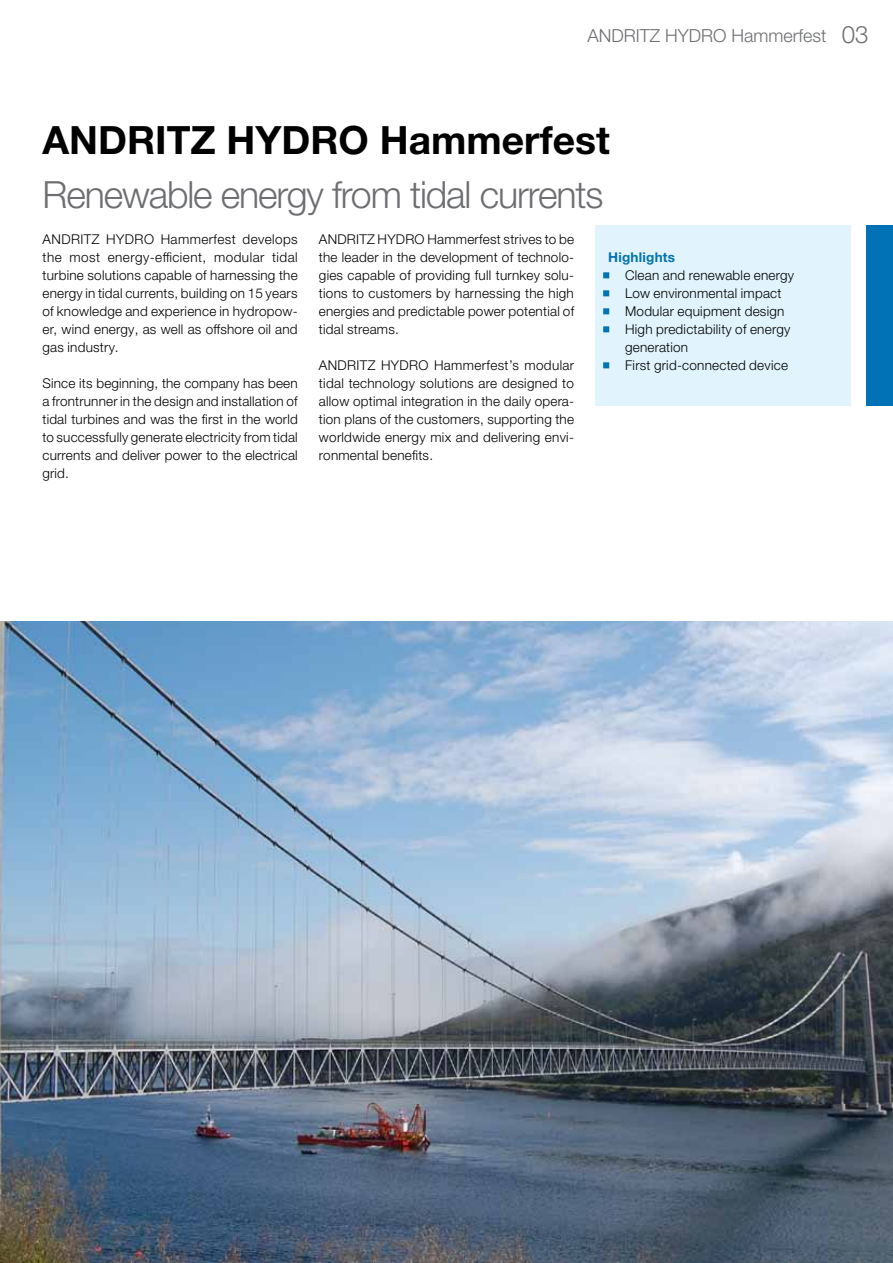
<style>
.page{position:relative;width:893px;height:1263px;background:#fff}
.page>*{position:absolute;margin:0;border:0;box-sizing:border-box;transform-origin:0 0}
.t1{font:700 39px "Helvetica Neue LTW1 G";color:#000}
.t2{font:300 37.5px "Helvetica Neue LTW1 G";letter-spacing:-.03em;color:#6d6e71}
.t3{font:300 18px "Helvetica Neue LTW1 G";color:#6d6e71}
.t4{font:300 13.5px/18px "Helvetica Neue LTW1 G";letter-spacing:.02em;color:#000;text-align:justify}
.t5{font:700 13.5px "Helvetica Neue LTW1 G";letter-spacing:.02em;color:#0072b5}
.s1{font-size:24px}
.s2{font-family:"Arial";font-weight:400;color:#0072b5}
</style>
<div class="page">
<div style="left:866px;top:226px;width:27px;height:180px;background:#0072b5"></div>
<img style="left:0;top:622px;width:893px;height:641px">
<div style="left:595px;top:226px;width:255px;height:180px;background:#e1f4fd"></div>
<svg style="left:603px;top:272px;width:6px;height:6px"></svg>
<svg style="left:603px;top:290px;width:6px;height:6px"></svg>
<svg style="left:603px;top:308px;width:6px;height:6px"></svg>
<svg style="left:603px;top:326px;width:6px;height:6px"></svg>
<svg style="left:603px;top:362px;width:6px;height:6px"></svg>
<h3 class="t3" style="left:587px;top:25px;width:283px">ANDRITZ HYDRO Hammerfest <span class="s1">03</span></h3>
<h1 class="t1" style="left:43px;top:116px;width:569px">ANDRITZ HYDRO Hammerfest</h1>
<h2 class="t2" style="left:43px;top:172px;width:562px">Renewable energy from tidal currents</h2>
<p class="t5" style="left:608px;top:249px;width:69px">Highlights</p>
<p class="t4" style="left:604px;top:266px;width:192px"><span class="s2">▪</span> Clean and renewable energy</p>
<p class="t4" style="left:604px;top:284px;width:179px"><span class="s2">▪</span> Low environmental impact</p>
<p class="t4" style="left:604px;top:302px;width:182px"><span class="s2">▪</span> Modular equipment design</p>
<p class="t4" style="left:625px;top:320px;width:167px;text-indent:-21px"><span class="s2">▪</span> High predictability of energy generation</p>
<p class="t4" style="left:604px;top:356px;width:186px"><span class="s2">▪</span> First grid-connected device</p>
<p class="t4" style="left:319px;top:230px;width:257px">ANDRITZ HYDRO Hammerfest strives to be the leader in the development of technolo&shy;gies capable of providing full turnkey solu&shy;tions to customers by harnessing the high energies and predictable power potential of tidal streams.</p>
<p class="t4" style="left:319px;top:356px;width:257px">ANDRITZ HYDRO Hammerfest’s modular tidal technology solutions are designed to allow optimal integration in the daily opera&shy;tion plans of the customers, supporting the worldwide energy mix and delivering envi&shy;ronmental benefits.</p>
<p class="t4" style="left:43px;top:230px;width:257px">ANDRITZ HYDRO Hammerfest develops the most energy-efficient, modular tidal turbine solutions capable of harnessing the energy in tidal currents, building on 15 years of knowledge and experience in hydropow&shy;er, wind energy, as well as offshore oil and gas industry.</p>
<p class="t4" style="left:43px;top:374px;width:257px">Since its beginning, the company has been a frontrunner in the design and installation of tidal turbines and was the first in the world to successfully generate electricity from tidal currents and deliver power to the electrical grid.</p>
</div>
